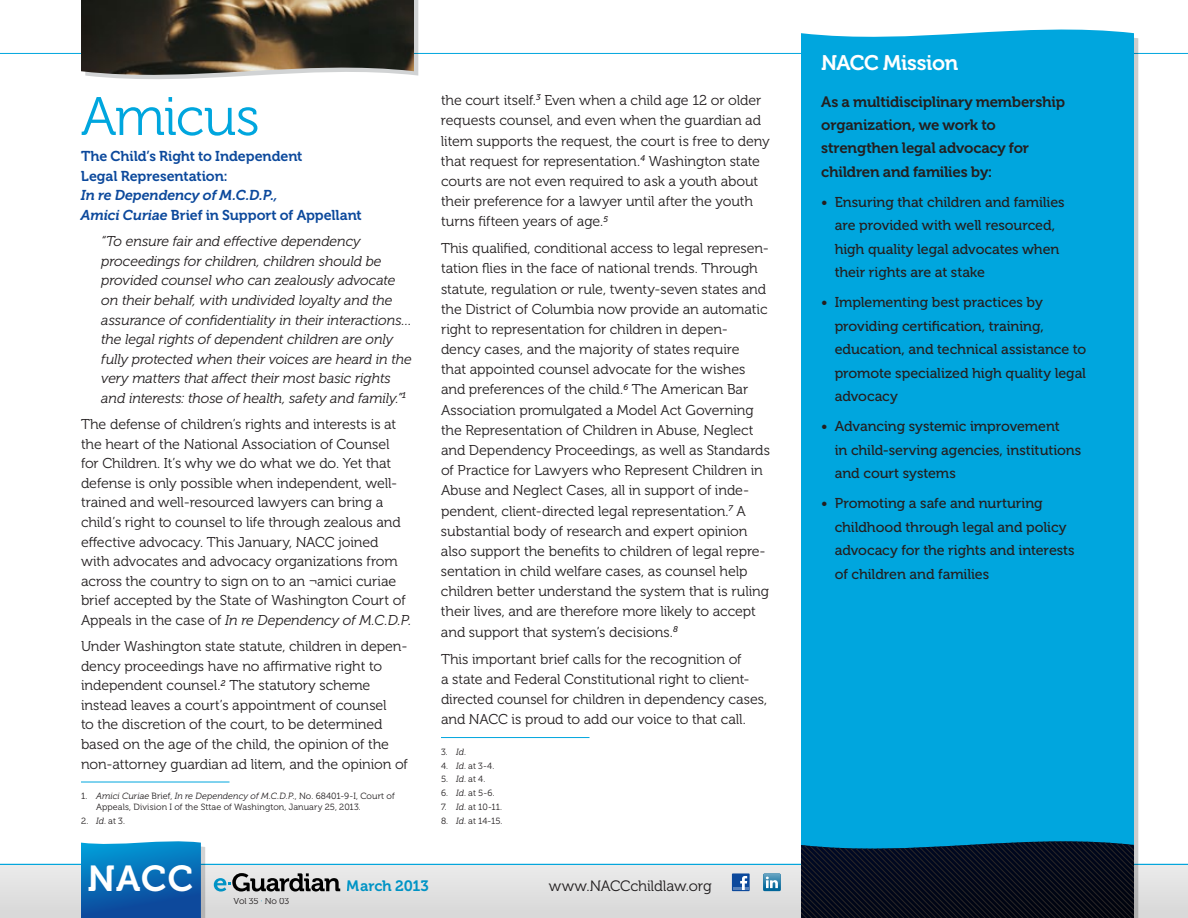
<style>
.page{position:relative;width:1188px;height:918px;background:#fff}
.page>*{position:absolute;margin:0;border:0;box-sizing:border-box;transform-origin:0 0}
.t1{font:54px "Museo 300";letter-spacing:-.025em;color:#00a6de}
.t2{font:36px "Museo 700";color:#fff}
.t3{font:21px "Museo 700";letter-spacing:-.035em;color:#fff}
.t4{font:15px/23.4px "Museo 700";letter-spacing:-.015em;color:#231f20}
.t5{font:15px "Museo 300";letter-spacing:-.01em;color:#231f20}
.t6{font:15px "Museo 700";letter-spacing:-.01em;color:#00a6de}
.t7{font:14.25px/20.2px "Museo 300";letter-spacing:-.005em;color:#231f20}
.t8{font:14.25px/23.4px "Museo 500";letter-spacing:-.005em;color:#231f20}
.t9{font:italic 14.25px/19.5px "Museo 300";letter-spacing:-.01em;color:#231f20}
.t10{font:italic 14.25px/19.5px "Museo 700";letter-spacing:-.005em;color:#0c499c}
.t11{font:14.25px/19.5px "Museo 700";letter-spacing:-.005em;color:#0c499c}
.t12{font:9px/10.5px "Museo 300";letter-spacing:.005em;color:#231f20}
.s1{font-style:normal}
.s2{font-style:italic}
.s3{color:#00a6de}
</style>
<div class="page">
<svg style="left:0;top:0;width:1188px;height:54px"></svg>
<div style="left:801px;top:21px;width:333px;height:820px;background:#00a6de"></div>
<hr style="left:1134px;top:38px;width:4px;height:826px;background:#cdcdcd">
<hr style="left:81px;top:782px;width:149px;height:1px;background:#00a6de">
<hr style="left:441px;top:737px;width:149px;height:1px;background:#00a6de">
<svg style="left:91px;top:0;width:327px;height:79px"></svg>
<img style="left:81px;top:0;width:333px;height:76px">
<svg style="left:0;top:864px;width:1188px;height:54px;background:#dcdfe0"></svg>
<svg style="left:214px;top:873px;width:126px;height:19px;background:#8a9193"></svg>
<svg style="left:81px;top:841px;width:124px;height:77px;background:#136fb5"></svg>
<svg style="left:763px;top:873px;width:18px;height:18px"></svg>
<svg style="left:763px;top:874px;width:18px;height:17px"></svg>
<div style="left:732px;top:873px;width:18px;height:18px;background:#0c499c"></div>
<hr style="left:733px;top:887px;width:15px;height:3px;background:#5580ba">
<svg style="left:740px;top:876px;width:7px;height:14px"></svg>
<svg style="left:801px;top:841px;width:337px;height:77px;background:#0c1828"></svg>
<h1 class="t1" style="left:81px;top:87px;width:180px">Amicus</h1>
<p class="t11" style="left:81px;top:147px;width:223px">The Child’s Right to Independent<br>Legal Representation:</p>
<p class="t10" style="left:81px;top:186px;width:282px">In re Dependency of M.C.D.P.,<br>Amici Curiae <span class="s1">Brief in Support of Appellant</span></p>
<p class="t9" style="left:101px;top:232px;width:312px">“To ensure fair and effective dependency proceedings for children, children should be provided counsel who can zealously advocate on their behalf, with undivided loyalty and the assurance of confidentiality in their interactions… the legal rights of dependent children are only fully protected when their voices are heard in the very matters that affect their most basic rights and interests: those of health, safety and family.”<sup>1</sup></p>
<p class="t7" style="left:81px;top:415px;width:332px;line-height:19.5px">The defense of children’s rights and interests is at the heart of the National Association of Counsel<br>for Children. It’s why we do what we do. Yet that defense is only possible when independent, well&shy;trained and well-resourced lawyers can bring a child’s right to counsel to life through zealous and effective advocacy. This January, NACC joined<br>with advocates and advocacy organizations from across the country to sign on to an ¬amici curiae brief accepted by the State of Washington Court of Appeals in the case of <span class="s2">In re Dependency of M.C.D.P.</span></p>
<p class="t7" style="left:81px;top:637px;width:328px;line-height:19.5px">Under Washington state statute, children in depen&shy;dency proceedings have no affirmative right to independent counsel.<sup>2</sup> The statutory scheme instead leaves a court’s appointment of counsel<br>to the discretion of the court, to be determined based on the age of the child, the opinion of the non-attorney guardian ad litem, and the opinion of</p>
<p class="t12" style="left:96px;top:791px;width:300px;text-indent:-15px">1. <span class="s2">Amici Curiae</span> Brief, <span class="s2">In re Dependency of M.C.D.P.</span>, No. 68401-9-I, Court of<br>Appeals, Division I of the Sttae of Washington, January 25, 2013.</p>
<p class="t12" style="left:81px;top:815px;width:46px">2. <span class="s2">Id</span>. at 3.</p>
<p class="t7" style="left:441px;top:90px;width:330px">the court itself.<sup>3</sup> Even when a child age 12 or older requests counsel, and even when the guardian ad litem supports the request, the court is free to deny that request for representation.<sup>4</sup> Washington state courts are not even required to ask a youth about their preference for a lawyer until after the youth turns fifteen years of age.<sup>5</sup></p>
<p class="t7" style="left:441px;top:238px;width:331px">This qualified, conditional access to legal represen&shy;tation flies in the face of national trends. Through statute, regulation or rule, twenty-seven states and the District of Columbia now provide an automatic right to representation for children in depen&shy;dency cases, and the majority of states require<br>that appointed counsel advocate for the wishes and preferences of the child.<sup>6</sup> The American Bar Association promulgated a Model Act Governing the Representation of Children in Abuse, Neglect and Dependency Proceedings, as well as Standards of Practice for Lawyers who Represent Children in Abuse and Neglect Cases, all in support of inde&shy;pendent, client-directed legal representation.<sup>7</sup> A substantial body of research and expert opinion also support the benefits to children of legal repre&shy;sentation in child welfare cases, as counsel help children better understand the system that is ruling their lives, and are therefore more likely to accept and support that system’s decisions.<sup>8</sup></p>
<p class="t7" style="left:441px;top:649px;width:328px">This important brief calls for the recognition of<br>a state and Federal Constitutional right to client&shy;directed counsel for children in dependency cases, and NACC is proud to add our voice to that call.</p>
<p class="t12" style="left:441px;top:747px;width:26px">3. <span class="s2">Id</span>.</p>
<p class="t12" style="left:441px;top:760px;width:55px">4. <span class="s2">Id</span>. at 3-4.</p>
<p class="t12" style="left:441px;top:774px;width:46px">5. <span class="s2">Id</span>. at 4.</p>
<p class="t12" style="left:441px;top:788px;width:55px">6. <span class="s2">Id</span>. at 5-6.</p>
<p class="t12" style="left:441px;top:802px;width:63px">7. <span class="s2">Id</span>. at 10-11.</p>
<p class="t12" style="left:441px;top:815px;width:63px">8. <span class="s2">Id</span>. at 14-15.</p>
<h2 class="t2" style="left:88px;top:859px;width:107px">NACC</h2>
<p class="t12" style="left:234px;top:896px;width:57px">Vol 35 <span class="s3">·</span> No 03</p>
<p class="t6" style="left:347px;top:878px;width:83px">March 2013</p>
<p class="t5" style="left:549px;top:878px;width:164px">www.NACCchildlaw.org</p>
<h3 class="t3" style="left:821px;top:51px;width:138px">NACC Mission</h3>
<p class="t4" style="left:821px;top:90px;width:245px">As a multidisciplinary membership organization, we work to strengthen legal advocacy for children and families by:</p>
<p class="t8" style="left:835px;top:191px;width:231px;text-indent:-13px">• Ensuring that children and families are provided with well resourced, high quality legal advocates when their rights are at stake</p>
<p class="t8" style="left:835px;top:291px;width:253px;text-indent:-13px">• Implementing best practices by providing certification, training, education, and technical assistance to promote specialized high quality legal advocacy</p>
<p class="t8" style="left:835px;top:415px;width:248px;text-indent:-13px">• Advancing systemic improvement<br>in child-serving agencies, institutions and court systems</p>
<p class="t8" style="left:835px;top:492px;width:242px;text-indent:-13px">• Promoting a safe and nurturing childhood through legal and policy advocacy for the rights and interests of children and families</p>
</div>
